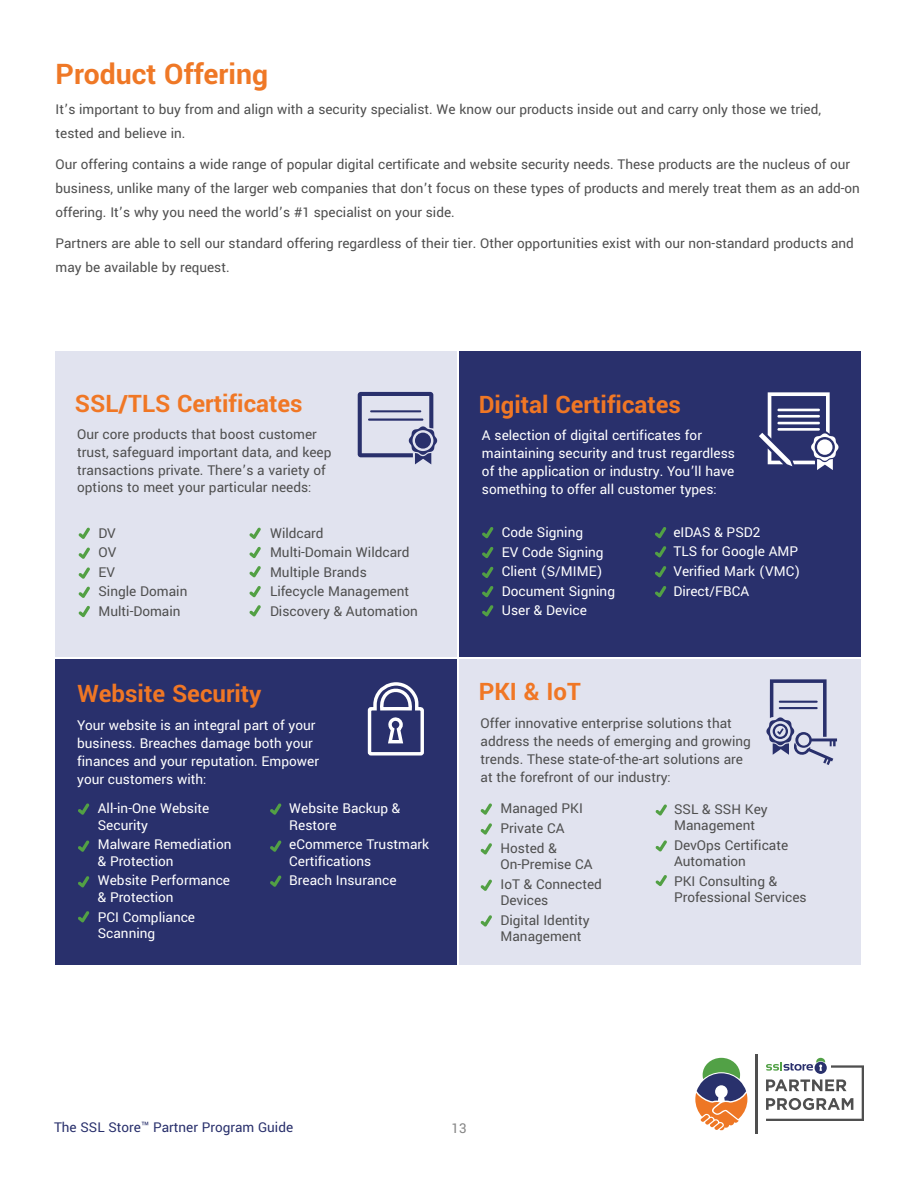
<style>
.page{position:relative;width:918px;height:1188px;background:#fff}
.page>*{position:absolute;margin:0;border:0;box-sizing:border-box;transform-origin:0 0}
.t1{font:700 31.5px "Yantramanav";color:#ef7826}
.t2{font:700 26.7px "Yantramanav";color:#f07725}
.t3{font:15.15px/19.5px "Yantramanav";color:#4f4f4f}
.t4{font:15.15px/19.5px "Yantramanav";color:#fff}
.t5{font:15px/24px "Yantramanav";color:#4f4f4f}
.t6{font:15px "Yantramanav";color:#29306c}
.t7{font:15px "Yantramanav";color:#848484}
</style>
<div class="page">
<hr style="left:756px;top:1054px;width:2px;height:80px;background:#4f4f4f">
<svg style="left:695px;top:1058px;width:52px;height:73px"></svg>
<svg style="left:766px;top:1058px;width:98px;height:63px"></svg>
<div style="left:56px;top:351px;width:401px;height:305px;background:#e1e3ef"></div>
<div style="left:460px;top:351px;width:401px;height:305px;background:#29306c"></div>
<svg style="left:78px;top:527px;width:12px;height:12px"></svg>
<svg style="left:78px;top:547px;width:12px;height:12px"></svg>
<svg style="left:78px;top:567px;width:12px;height:12px"></svg>
<svg style="left:78px;top:586px;width:12px;height:12px"></svg>
<svg style="left:78px;top:606px;width:12px;height:11px"></svg>
<svg style="left:249px;top:527px;width:12px;height:12px"></svg>
<svg style="left:249px;top:547px;width:12px;height:11px"></svg>
<svg style="left:249px;top:566px;width:12px;height:11px"></svg>
<svg style="left:249px;top:586px;width:12px;height:11px"></svg>
<svg style="left:249px;top:605px;width:12px;height:11px"></svg>
<svg style="left:482px;top:527px;width:12px;height:11px"></svg>
<svg style="left:482px;top:547px;width:12px;height:11px"></svg>
<svg style="left:482px;top:567px;width:12px;height:11px"></svg>
<svg style="left:482px;top:586px;width:12px;height:11px"></svg>
<svg style="left:482px;top:605px;width:12px;height:11px"></svg>
<svg style="left:655px;top:527px;width:11px;height:11px"></svg>
<svg style="left:655px;top:546px;width:11px;height:11px"></svg>
<svg style="left:655px;top:566px;width:11px;height:11px"></svg>
<svg style="left:655px;top:586px;width:11px;height:11px"></svg>
<svg style="left:358px;top:392px;width:79px;height:72px"></svg>
<div style="left:56px;top:659px;width:401px;height:305px;background:#29306c"></div>
<div style="left:460px;top:659px;width:401px;height:305px;background:#e1e3ef"></div>
<svg style="left:78px;top:803px;width:11px;height:12px"></svg>
<svg style="left:78px;top:840px;width:11px;height:12px"></svg>
<svg style="left:78px;top:876px;width:11px;height:11px"></svg>
<svg style="left:78px;top:911px;width:11px;height:11px"></svg>
<svg style="left:270px;top:803px;width:12px;height:12px"></svg>
<svg style="left:270px;top:840px;width:12px;height:12px"></svg>
<svg style="left:270px;top:875px;width:12px;height:12px"></svg>
<svg style="left:480px;top:803px;width:12px;height:12px"></svg>
<svg style="left:480px;top:823px;width:12px;height:12px"></svg>
<svg style="left:480px;top:843px;width:12px;height:12px"></svg>
<svg style="left:480px;top:879px;width:12px;height:12px"></svg>
<svg style="left:480px;top:915px;width:12px;height:12px"></svg>
<svg style="left:655px;top:804px;width:12px;height:12px"></svg>
<svg style="left:655px;top:840px;width:12px;height:11px"></svg>
<svg style="left:655px;top:875px;width:12px;height:11px"></svg>
<svg style="left:367px;top:682px;width:57px;height:74px"></svg>
<svg style="left:759px;top:392px;width:80px;height:78px"></svg>
<svg style="left:766px;top:679px;width:71px;height:86px"></svg>
<h1 class="t1" style="left:56px;top:54px;width:214px">Product Offering</h1>
<p class="t5" style="left:56px;top:98px;width:767px">It’s important to buy from and align with a security specialist. We know our products inside out and carry only those we tried, tested and believe in.</p>
<p class="t5" style="left:56px;top:153px;width:806px">Our offering contains a wide range of popular digital certificate and website security needs. These products are the nucleus of our business, unlike many of the larger web companies that don’t focus on these types of products and merely treat them as an add-on offering. It’s why you need the world’s #1 specialist on your side.</p>
<p class="t5" style="left:56px;top:231px;width:800px">Partners are able to sell our standard offering regardless of their tier. Other opportunities exist with our non-standard products and may be available by request.</p>
<h2 class="t2" style="left:75px;top:388px;width:229px">SSL/TLS Certificates</h2>
<h2 class="t2" style="left:479px;top:388px;width:204px">Digital Certificates</h2>
<p class="t3" style="left:77px;top:425px;width:256px;line-height:17.9px">Our core products that boost customer trust, safeguard important data, and keep transactions private. There’s a variety of options to meet your particular needs:</p>
<p class="t4" style="left:482px;top:427px;width:254px;line-height:17.9px">A selection of digital certificates for maintaining security and trust regardless of the application or industry. You’ll have something to offer all customer types:</p>
<p class="t3" style="left:98px;top:523px;width:90px">DV<br>OV<br>EV<br>Single Domain<br>Multi-Domain</p>
<p class="t3" style="left:270px;top:523px;width:149px">Wildcard<br>Multi-Domain Wildcard<br>Multiple Brands<br>Lifecycle Management<br>Discovery &amp; Automation</p>
<p class="t4" style="left:502px;top:523px;width:115px">Code Signing<br>EV Code Signing<br>Client (S/MIME)<br>Document Signing<br>User &amp; Device</p>
<p class="t4" style="left:673px;top:523px;width:128px">eIDAS &amp; PSD2<br>TLS for Google AMP<br>Verified Mark (VMC)<br>Direct/FBCA</p>
<h2 class="t2" style="left:78px;top:677px;width:186px">Website Security</h2>
<h2 class="t2" style="left:479px;top:676px;width:104px">PKI &amp; IoT</h2>
<p class="t4" style="left:77px;top:717px;width:243px;line-height:17.9px">Your website is an integral part of your business. Breaches damage both your finances and your reputation. Empower your customers with:</p>
<p class="t3" style="left:481px;top:715px;width:272px;line-height:17.9px">Offer innovative enterprise solutions that address the needs of emerging and growing trends. These state-of-the-art solutions are at the forefront of our industry:</p>
<p class="t4" style="left:98px;top:801px;width:113px;line-height:16.5px">All-in-One Website<br>Security</p>
<p class="t4" style="left:98px;top:837px;width:135px;line-height:16.5px">Malware Remediation &amp; Protection</p>
<p class="t4" style="left:98px;top:873px;width:134px;line-height:16.5px">Website Performance &amp; Protection</p>
<p class="t4" style="left:98px;top:909px;width:99px;line-height:16.5px">PCI Compliance<br>Scanning</p>
<p class="t4" style="left:289px;top:801px;width:113px;line-height:16.5px">Website Backup &amp;<br>Restore</p>
<p class="t4" style="left:289px;top:837px;width:141px;line-height:16.5px">eCommerce Trustmark<br>Certifications</p>
<p class="t4" style="left:289px;top:871px;width:109px">Breach Insurance</p>
<p class="t3" style="left:501px;top:799px;width:84px">Managed PKI<br>Private CA<br>Hosted &amp;</p>
<p class="t3" style="left:501px;top:855px;width:103px">On-Premise CA<br>IoT &amp; Connected</p>
<p class="t3" style="left:501px;top:891px;width:91px">Devices<br>Digital Identity</p>
<p class="t3" style="left:501px;top:927px;width:83px">Management</p>
<p class="t3" style="left:674px;top:801px;width:95px;line-height:16.5px">SSL &amp; SSH Key<br>Management</p>
<p class="t3" style="left:674px;top:837px;width:116px;line-height:16.5px">DevOps Certificate<br>Automation</p>
<p class="t3" style="left:674px;top:873px;width:134px;line-height:16.5px">PKI Consulting &amp;<br>Professional Services</p>
<p class="t6" style="left:54px;top:1118px;width:241px">The SSL Store™ Partner Program Guide</p>
<p class="t7" style="left:451px;top:1119px;width:17px">13</p>
</div>
